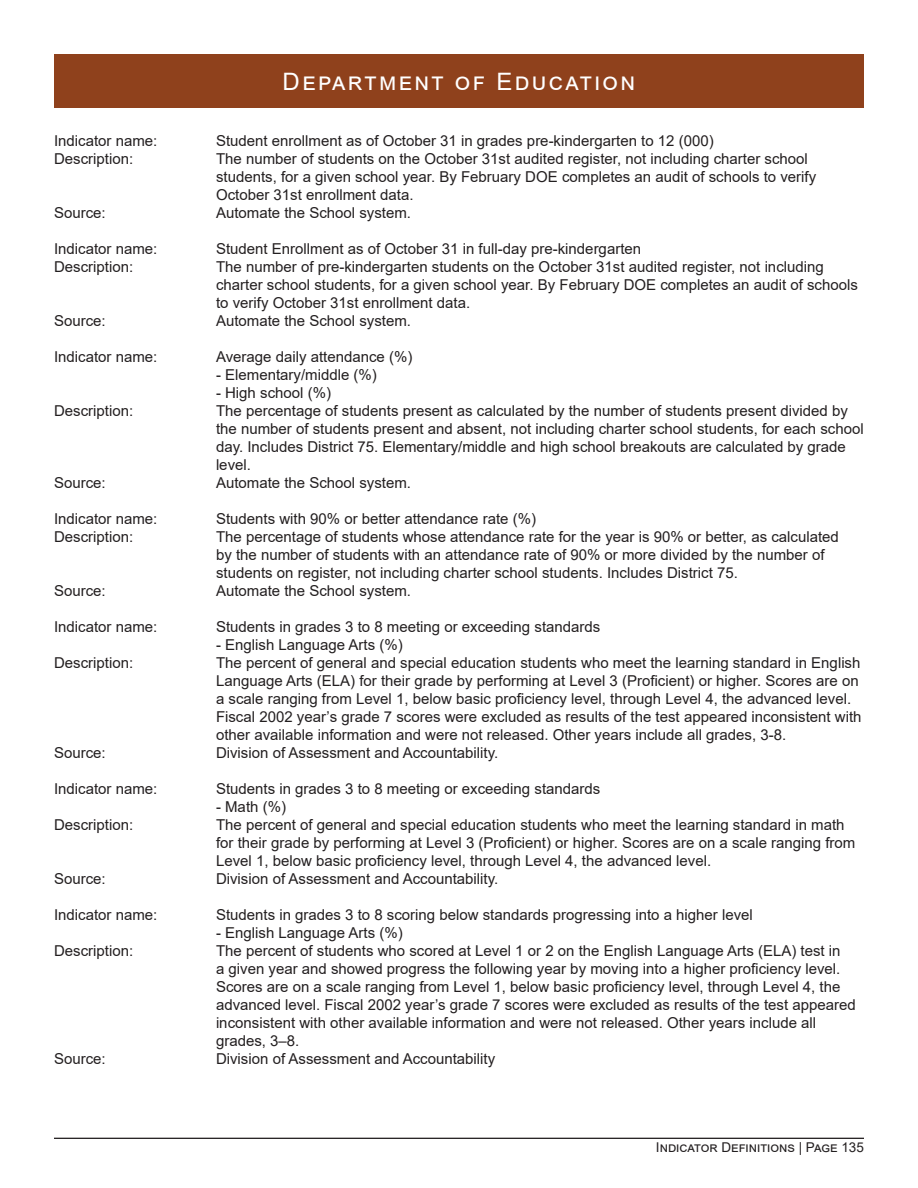
<style>
.page{position:relative;width:918px;height:1188px;background:#fff}
.page>*{position:absolute;margin:0;border:0;box-sizing:border-box;transform-origin:0 0}
.t1{font:24px "Arial";letter-spacing:.1em;color:#fff}
.Indicator_Definition{font:15px/18px "Arial";color:#231f20}
.t2{font:13.5px "Arial";color:#231f20}
</style>
<div class="page">
<div style="left:54px;top:54px;width:810px;height:54px;background:#8f411c"></div>
<hr style="left:54px;top:1138px;width:810px;height:1px;background:#231f20">
<h1 class="t1" style="left:283px;top:65px;width:354px">Department of Education</h1>
<p class="Indicator_Definition" style="left:54px;top:132px;width:105px">Indicator name:</p>
<p class="Indicator_Definition" style="left:216px;top:132px;width:499px">Student enrollment as of October 31 in grades pre-kindergarten to 12 (000)</p>
<p class="Indicator_Definition" style="left:54px;top:150px;width:81px">Description:</p>
<p class="Indicator_Definition" style="left:216px;top:150px;width:602px">The number of students on the October 31st audited register, not including charter school students, for a given school year. By February DOE completes an audit of schools to verify<br>October 31st enrollment data.</p>
<p class="Indicator_Definition" style="left:54px;top:204px;width:53px">Source:</p>
<p class="Indicator_Definition" style="left:216px;top:204px;width:197px">Automate the School system.</p>
<p class="Indicator_Definition" style="left:54px;top:240px;width:105px">Indicator name:</p>
<p class="Indicator_Definition" style="left:216px;top:240px;width:427px">Student Enrollment as of October 31 in full-day pre-kindergarten</p>
<p class="Indicator_Definition" style="left:54px;top:258px;width:81px">Description:</p>
<p class="Indicator_Definition" style="left:216px;top:258px;width:643px">The number of pre-kindergarten students on the October 31st audited register, not including charter school students, for a given school year. By February DOE completes an audit of schools to verify October 31st enrollment data.</p>
<p class="Indicator_Definition" style="left:54px;top:312px;width:53px">Source:</p>
<p class="Indicator_Definition" style="left:216px;top:312px;width:197px">Automate the School system.</p>
<p class="Indicator_Definition" style="left:54px;top:348px;width:105px">Indicator name:</p>
<p class="Indicator_Definition" style="left:216px;top:348px;width:198px">Average daily attendance (%)</p>
<p class="Indicator_Definition" style="left:216px;top:366px;width:162px">- Elementary/middle (%)</p>
<p class="Indicator_Definition" style="left:216px;top:384px;width:117px">- High school (%)</p>
<p class="Indicator_Definition" style="left:54px;top:402px;width:81px">Description:</p>
<p class="Indicator_Definition" style="left:216px;top:402px;width:649px">The percentage of students present as calculated by the number of students present divided by the number of students present and absent, not including charter school students, for each school day. Includes District 75. Elementary/middle and high school breakouts are calculated by grade level.</p>
<p class="Indicator_Definition" style="left:54px;top:474px;width:53px">Source:</p>
<p class="Indicator_Definition" style="left:216px;top:474px;width:197px">Automate the School system.</p>
<p class="Indicator_Definition" style="left:54px;top:510px;width:105px">Indicator name:</p>
<p class="Indicator_Definition" style="left:216px;top:510px;width:322px">Students with 90% or better attendance rate (%)</p>
<p class="Indicator_Definition" style="left:54px;top:528px;width:81px">Description:</p>
<p class="Indicator_Definition" style="left:216px;top:528px;width:624px">The percentage of students whose attendance rate for the year is 90% or better, as calculated by the number of students with an attendance rate of 90% or more divided by the number of students on register, not including charter school students. Includes District 75.</p>
<p class="Indicator_Definition" style="left:54px;top:582px;width:53px">Source:</p>
<p class="Indicator_Definition" style="left:216px;top:582px;width:197px">Automate the School system.</p>
<p class="Indicator_Definition" style="left:54px;top:618px;width:105px">Indicator name:</p>
<p class="Indicator_Definition" style="left:216px;top:618px;width:386px">Students in grades 3 to 8 meeting or exceeding standards</p>
<p class="Indicator_Definition" style="left:216px;top:636px;width:188px">- English Language Arts (%)</p>
<p class="Indicator_Definition" style="left:54px;top:654px;width:81px">Description:</p>
<p class="Indicator_Definition" style="left:216px;top:654px;width:647px">The percent of general and special education students who meet the learning standard in English Language Arts (ELA) for their grade by performing at Level 3 (Proficient) or higher. Scores are on a scale ranging from Level 1, below basic proficiency level, through Level 4, the advanced level.<br>Fiscal 2002 year’s grade 7 scores were excluded as results of the test appeared inconsistent with other available information and were not released. Other years include all grades, 3-8.</p>
<p class="Indicator_Definition" style="left:54px;top:744px;width:53px">Source:</p>
<p class="Indicator_Definition" style="left:216px;top:744px;width:284px">Division of Assessment and Accountability.</p>
<p class="Indicator_Definition" style="left:54px;top:780px;width:105px">Indicator name:</p>
<p class="Indicator_Definition" style="left:216px;top:780px;width:386px">Students in grades 3 to 8 meeting or exceeding standards</p>
<p class="Indicator_Definition" style="left:216px;top:798px;width:72px">- Math (%)</p>
<p class="Indicator_Definition" style="left:54px;top:816px;width:81px">Description:</p>
<p class="Indicator_Definition" style="left:216px;top:816px;width:641px">The percent of general and special education students who meet the learning standard in math for their grade by performing at Level 3 (Proficient) or higher. Scores are on a scale ranging from<br>Level 1, below basic proficiency level, through Level 4, the advanced level.</p>
<p class="Indicator_Definition" style="left:54px;top:870px;width:53px">Source:</p>
<p class="Indicator_Definition" style="left:216px;top:870px;width:284px">Division of Assessment and Accountability.</p>
<p class="Indicator_Definition" style="left:54px;top:906px;width:105px">Indicator name:</p>
<p class="Indicator_Definition" style="left:216px;top:906px;width:538px">Students in grades 3 to 8 scoring below standards progressing into a higher level</p>
<p class="Indicator_Definition" style="left:216px;top:924px;width:188px">- English Language Arts (%)</p>
<p class="Indicator_Definition" style="left:54px;top:942px;width:81px">Description:</p>
<p class="Indicator_Definition" style="left:216px;top:942px;width:641px">The percent of students who scored at Level 1 or 2 on the English Language Arts (ELA) test in<br>a given year and showed progress the following year by moving into a higher proficiency level.<br>Scores are on a scale ranging from Level 1, below basic proficiency level, through Level 4, the advanced level. Fiscal 2002 year’s grade 7 scores were excluded as results of the test appeared inconsistent with other available information and were not released. Other years include all grades, 3–8.</p>
<p class="Indicator_Definition" style="left:54px;top:1050px;width:53px">Source:</p>
<p class="Indicator_Definition" style="left:216px;top:1050px;width:281px">Division of Assessment and Accountability</p>
<p class="t2" style="left:656px;top:1138px;width:210px">Indicator Definitions | Page 135</p>
</div>
